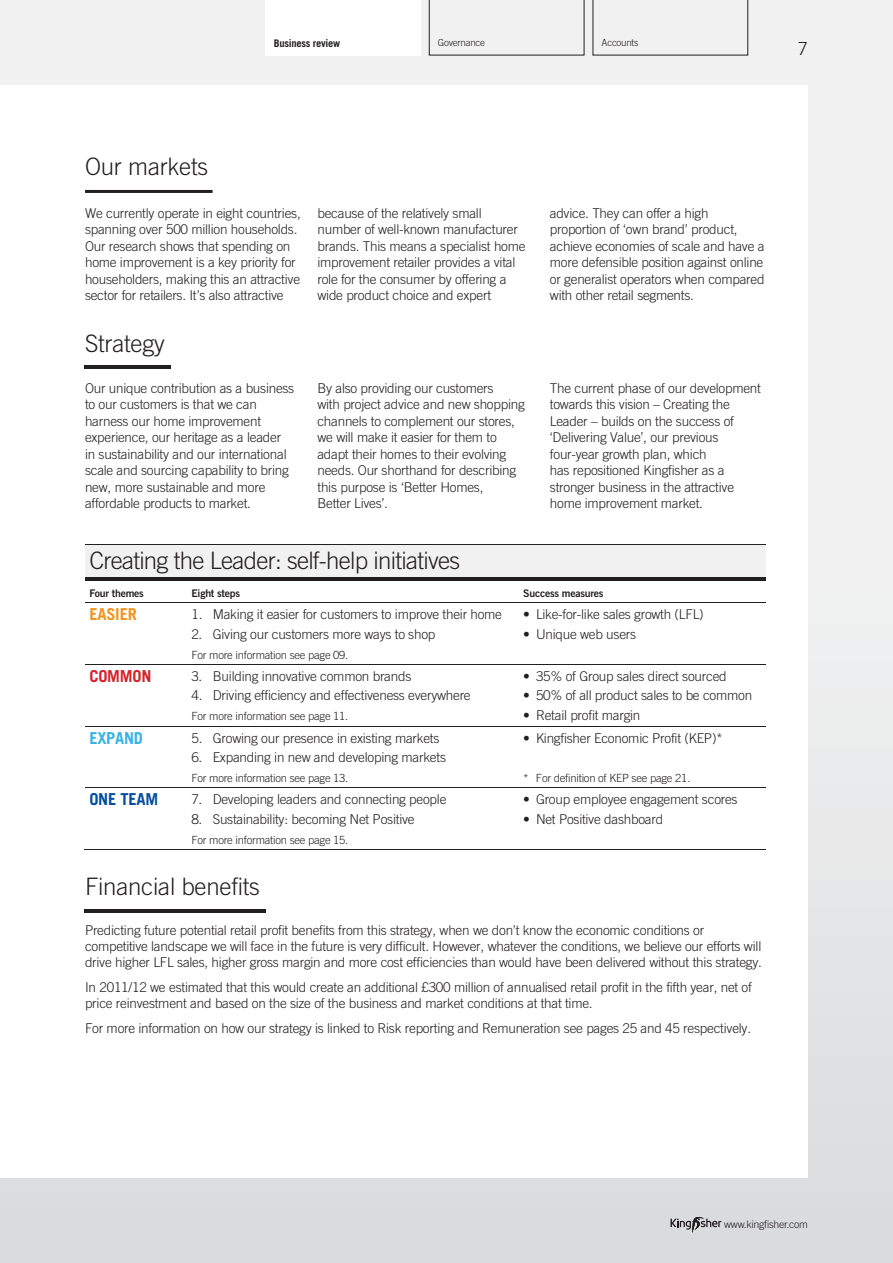
<style>
.page{position:relative;width:893px;height:1263px;background:#f1f1f2}
.page>*{position:absolute;margin:0;border:0;box-sizing:border-box;transform-origin:0 0}
.t1{font:300 24px "Trade Gothic LT Std";letter-spacing:-.02em;color:#231f20}
.t2{font:300 18px "Trade Gothic LT Std";color:#231f20}
.t3{font:700 16.5px "Trade Gothic LT Std";letter-spacing:-.015em;color:#034ea2}
.t4{font:700 16.5px "Trade Gothic LT Std";letter-spacing:-.01em;color:#f7931d}
.t5{font:700 16.5px "Trade Gothic LT Std";letter-spacing:-.01em;color:#d72229}
.t6{font:700 16.5px "Trade Gothic LT Std";letter-spacing:-.015em;color:#37b3e7}
.t7{font:300 13.5px/16.5px "Trade Gothic LT Std";letter-spacing:-.015em;color:#231f20}
.t8{font:300 11.25px "Trade Gothic LT Std";letter-spacing:-.02em;color:#231f20}
.t9{font:10.5px "Trade Gothic LT Std Bd 2";letter-spacing:-.025em;color:#231f20}
.t10{font:300 10.5px "Trade Gothic LT Std";letter-spacing:-.025em;color:#231f20}
.t11{font:700 10.5px "Trade Gothic LT Std";letter-spacing:-.025em;color:#231f20}
.t12{font:300 9.75px "Trade Gothic LT Std";letter-spacing:-.025em;color:#231f20}
.s1{font-weight:400}
</style>
<div class="page">
<div style="left:0;top:884px;width:893px;height:379px;background:#dbdcde"></div>
<div style="left:0;top:85px;width:808px;height:1093px;background:#fff"></div>
<hr style="left:85px;top:190px;width:128px;height:3px;background:#231f20">
<hr style="left:84px;top:366px;width:86px;height:3px;background:#231f20">
<hr style="left:85px;top:544px;width:4px;height:33px;background:#f1f1f2">
<div style="left:89px;top:544px;width:677px;height:33px;background:#f1f1f2"></div>
<hr style="left:85px;top:544px;width:681px;height:1px;background:#231f20">
<hr style="left:85px;top:577px;width:681px;height:3px;background:#231f20">
<hr style="left:85px;top:603px;width:681px;height:1px;background:#231f20">
<hr style="left:85px;top:664px;width:681px;height:1px;background:#231f20">
<hr style="left:85px;top:726px;width:681px;height:1px;background:#231f20">
<hr style="left:85px;top:788px;width:681px;height:1px;background:#231f20">
<hr style="left:88px;top:849px;width:103px;height:1px;background:#231f20">
<hr style="left:190px;top:849px;width:333px;height:1px;background:#231f20">
<hr style="left:522px;top:849px;width:244px;height:1px;background:#231f20">
<hr style="left:84px;top:909px;width:182px;height:3px;background:#231f20">
<div style="left:265px;top:0;width:156px;height:55px;background:#fff"></div>
<svg style="left:429px;top:0;width:155px;height:55px"></svg>
<svg style="left:593px;top:0;width:155px;height:55px"></svg>
<svg style="left:670px;top:1216px;width:51px;height:16px"></svg>
<p class="t11" style="left:274px;top:39px;width:68px">Business review</p>
<p class="t12" style="left:438px;top:39px;width:49px">Governance</p>
<p class="t12" style="left:602px;top:39px;width:38px">Accounts</p>
<h2 class="t2" style="left:798px;top:42px;width:12px">7</h2>
<h1 class="t1" style="left:85px;top:158px;width:125px">Our markets</h1>
<p class="t7" style="left:85px;top:206px;width:217px">We currently operate in eight countries, spanning over 500 million households.<br>Our research shows that spending on home improvement is a key priority for householders, making this an attractive sector for retailers. It’s also attractive</p>
<p class="t7" style="left:317px;top:206px;width:210px">because of the relatively small number of well-known manufacturer brands. This means a specialist home improvement retailer provides a vital role for the consumer by offering a wide product choice and expert</p>
<p class="t7" style="left:550px;top:206px;width:216px">advice. They can offer a high proportion of ‘own brand’ product, achieve economies of scale and have a more defensible position against online or generalist operators when compared with other retail segments.</p>
<h1 class="t1" style="left:85px;top:335px;width:81px">Strategy</h1>
<p class="t7" style="left:85px;top:381px;width:211px">Our unique contribution as a business to our customers is that we can harness our home improvement experience, our heritage as a leader in sustainability and our international scale and sourcing capability to bring new, more sustainable and more affordable products to market.</p>
<p class="t7" style="left:317px;top:381px;width:209px">By also providing our customers<br>with project advice and new shopping channels to complement our stores, we will make it easier for them to adapt their homes to their evolving needs. Our shorthand for describing this purpose is ‘Better Homes,<br>Better Lives’.</p>
<p class="t7" style="left:550px;top:381px;width:212px">The current phase of our development towards this vision – Creating the<br>Leader – builds on the success of ‘Delivering Value’, our previous four-year growth plan, which<br>has repositioned Kingfisher as a stronger business in the attractive home improvement market.</p>
<h1 class="t1" style="left:89px;top:552px;width:372px">Creating the Leader: self-help initiatives</h1>
<p class="t9" style="left:89px;top:590px;width:56px">Four themes</p>
<p class="t9" style="left:191px;top:590px;width:50px">Eight steps</p>
<p class="t9" style="left:523px;top:590px;width:82px">Success measures</p>
<p class="t4" style="left:89px;top:609px;width:49px">EASIER</p>
<p class="t7" style="left:191px;top:608px;width:312px">1. Making it easier for customers to improve their home</p>
<p class="t7" style="left:191px;top:627px;width:245px">2. Giving our customers more ways to shop</p>
<p class="t8" style="left:191px;top:651px;width:158px">For more information see page 09.</p>
<p class="t7" style="left:523px;top:608px;width:182px"><span class="s1">•</span> Like-for-like sales growth (LFL)</p>
<p class="t7" style="left:523px;top:627px;width:114px"><span class="s1">•</span> Unique web users</p>
<p class="t5" style="left:89px;top:670px;width:64px">COMMON</p>
<p class="t7" style="left:191px;top:669px;width:221px">3. Building innovative common brands</p>
<p class="t7" style="left:191px;top:689px;width:281px">4. Driving efficiency and effectiveness everywhere</p>
<p class="t8" style="left:191px;top:712px;width:158px">For more information see page 11.</p>
<p class="t6" style="left:89px;top:732px;width:55px">EXPAND</p>
<p class="t7" style="left:191px;top:731px;width:249px">5. Growing our presence in existing markets</p>
<p class="t7" style="left:191px;top:751px;width:256px">6. Expanding in new and developing markets</p>
<p class="t8" style="left:191px;top:774px;width:158px">For more information see page 13.</p>
<p class="t3" style="left:89px;top:793px;width:70px">ONE TEAM</p>
<p class="t7" style="left:191px;top:793px;width:257px">7. Developing leaders and connecting people</p>
<p class="t7" style="left:191px;top:812px;width:225px">8. Sustainability: becoming Net Positive</p>
<p class="t8" style="left:191px;top:835px;width:158px">For more information see page 15.</p>
<p class="t7" style="left:523px;top:669px;width:205px"><span class="s1">•</span> 35% of Group sales direct sourced</p>
<p class="t7" style="left:523px;top:689px;width:230px"><span class="s1">•</span> 50% of all product sales to be common</p>
<p class="t7" style="left:523px;top:708px;width:119px"><span class="s1">•</span> Retail profit margin</p>
<p class="t7" style="left:523px;top:731px;width:201px"><span class="s1">•</span> Kingfisher Economic Profit (KEP)*</p>
<p class="t8" style="left:523px;top:774px;width:169px">* For definition of KEP see page 21.</p>
<p class="t7" style="left:523px;top:793px;width:216px"><span class="s1">•</span> Group employee engagement scores</p>
<p class="t7" style="left:523px;top:812px;width:142px"><span class="s1">•</span> Net Positive dashboard</p>
<h1 class="t1" style="left:85px;top:878px;width:176px">Financial benefits</h1>
<p class="t7" style="left:85px;top:923px;width:678px">Predicting future potential retail profit benefits from this strategy, when we don’t know the economic conditions or competitive landscape we will face in the future is very difficult. However, whatever the conditions, we believe our efforts will drive higher LFL sales, higher gross margin and more cost efficiencies than would have been delivered without this strategy.</p>
<p class="t7" style="left:85px;top:980px;width:668px">In 2011/12 we estimated that this would create an additional £300 million of annualised retail profit in the fifth year, net of price reinvestment and based on the size of the business and market conditions at that time.</p>
<p class="t7" style="left:85px;top:1021px;width:668px">For more information on how our strategy is linked to Risk reporting and Remuneration see pages 25 and 45 respectively.</p>
<p class="t10" style="left:724px;top:1220px;width:85px">www.kingfisher.com</p>
</div>
